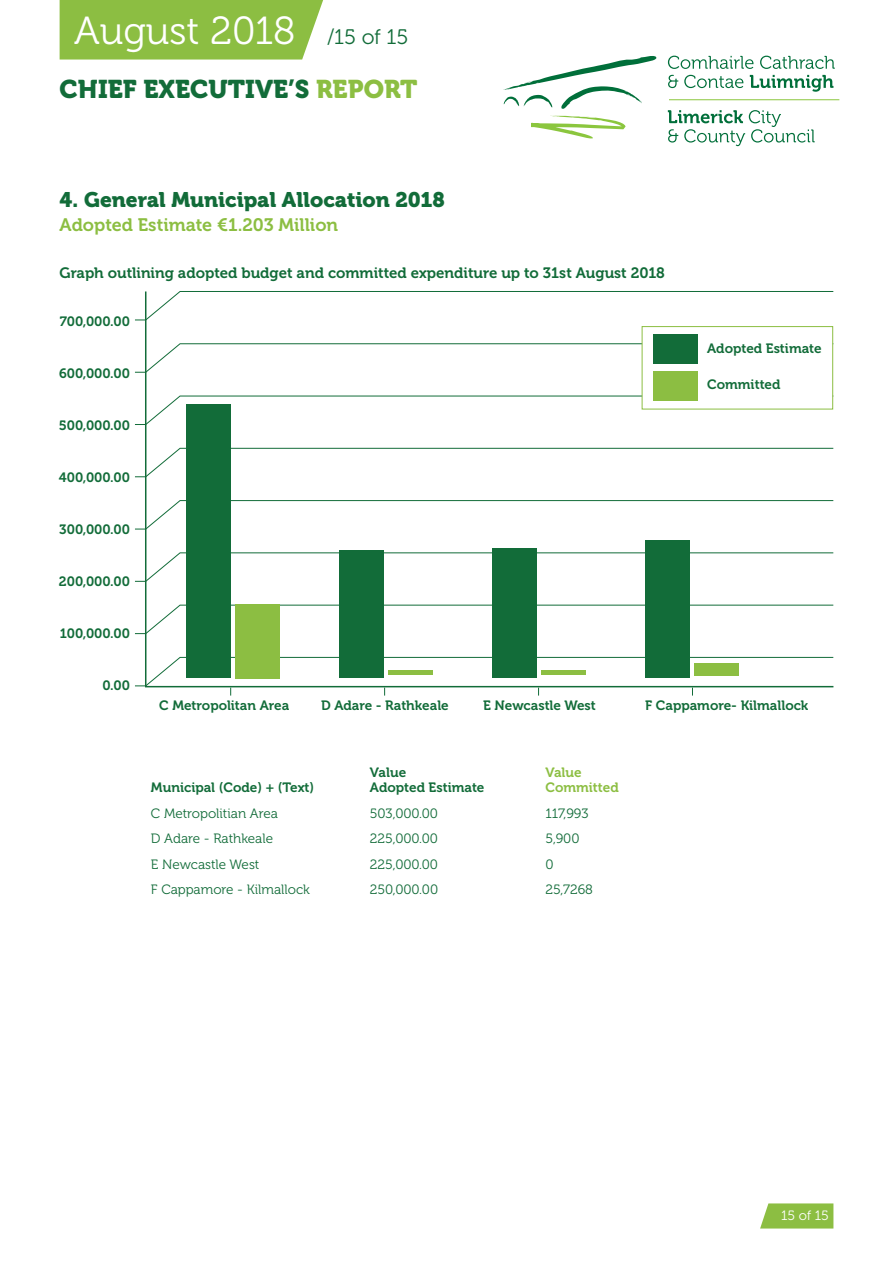
<style>
.page{position:relative;width:893px;height:1263px;background:#fff}
.page>*{position:absolute;margin:0;border:0;box-sizing:border-box;transform-origin:0 0}
.t1{font:39px "Museo 300";color:#fff}
.t2{font:25.5px "Museo 900";color:#126c39}
.t3{font:21px "Museo 900";color:#126c39}
.t4{font:18px "Museo 700";color:#8cbe42}
.t5{font:15px "Museo 700";color:#126c39}
.t6{font:13.5px "Museo 700";color:#126c39}
.t7{font:13.5px "Museo 300";color:#126c39}
.t8{font:13.5px "Museo 700";color:#8cbe42}
.t9{font:13.5px "Museo 300";color:#fff}
.s1{font-size:21px;color:#126c39}
.s2{color:#8cbe42}
</style>
<div class="page">
<svg style="left:503px;top:56px;width:154px;height:53px"></svg>
<svg style="left:531px;top:116px;width:95px;height:23px"></svg>
<svg style="left:668px;top:56px;width:85px;height:13px"></svg>
<svg style="left:760px;top:56px;width:75px;height:13px"></svg>
<svg style="left:668px;top:75px;width:10px;height:13px"></svg>
<svg style="left:684px;top:75px;width:59px;height:13px"></svg>
<svg style="left:750px;top:75px;width:83px;height:17px"></svg>
<svg style="left:668px;top:110px;width:147px;height:36px"></svg>
<hr style="left:669px;top:99px;width:170px;height:1px;background:#8bc63e">
<div style="left:60px;top:0;width:263px;height:60px;background:#8cbe42"></div>
<svg style="left:760px;top:1203px;width:73px;height:25px;background:#94c250"></svg>
<hr style="left:145px;top:291px;width:1px;height:395px;background:#126c39">
<svg style="left:135px;top:291px;width:699px;height:30px"></svg>
<svg style="left:135px;top:343px;width:699px;height:30px"></svg>
<svg style="left:135px;top:395px;width:699px;height:30px"></svg>
<svg style="left:135px;top:448px;width:699px;height:29px"></svg>
<svg style="left:135px;top:500px;width:699px;height:30px"></svg>
<svg style="left:135px;top:552px;width:699px;height:30px"></svg>
<svg style="left:135px;top:604px;width:699px;height:30px"></svg>
<div style="left:186px;top:404px;width:44px;height:274px;background:#126c39"></div>
<div style="left:339px;top:550px;width:44px;height:128px;background:#126c39"></div>
<div style="left:492px;top:549px;width:45px;height:129px;background:#126c39"></div>
<div style="left:645px;top:540px;width:45px;height:138px;background:#126c39"></div>
<div style="left:235px;top:604px;width:45px;height:75px;background:#8cbe42"></div>
<svg style="left:135px;top:657px;width:699px;height:38px"></svg>
<div style="left:642px;top:326px;width:191px;height:83px;background:#fff;border:1px solid #8cbe42"></div>
<div style="left:653px;top:334px;width:44px;height:30px;background:#126c39"></div>
<div style="left:653px;top:371px;width:44px;height:29px;background:#8cbe42"></div>
<h1 class="t1" style="left:74px;top:10px;width:336px">August 2018 <span class="s1">/15 of 15</span></h1>
<h2 class="t2" style="left:60px;top:74px;width:359px">CHIEF EXECUTIVE’S <span class="s2">REPORT</span></h2>
<p class="t3" style="left:60px;top:188px;width:387px">4. General Municipal Allocation 2018</p>
<p class="t4" style="left:60px;top:215px;width:280px">Adopted Estimate €1.203 Million</p>
<p class="t5" style="left:60px;top:265px;width:607px">Graph outlining adopted budget and committed expenditure up to 31st August 2018</p>
<p class="t6" style="left:60px;top:314px;width:72px">700,000.00</p>
<p class="t6" style="left:59px;top:366px;width:73px">600,000.00</p>
<p class="t6" style="left:59px;top:418px;width:73px">500,000.00</p>
<p class="t6" style="left:59px;top:470px;width:73px">400,000.00</p>
<p class="t6" style="left:59px;top:522px;width:72px">300,000.00</p>
<p class="t6" style="left:59px;top:574px;width:73px">200,000.00</p>
<p class="t6" style="left:60px;top:626px;width:72px">100,000.00</p>
<p class="t6" style="left:103px;top:678px;width:29px">0.00</p>
<p class="t6" style="left:707px;top:341px;width:116px">Adopted Estimate</p>
<p class="t6" style="left:707px;top:377px;width:75px">Committed</p>
<p class="t6" style="left:159px;top:698px;width:132px">C Metropolitan Area</p>
<p class="t6" style="left:321px;top:698px;width:129px">D Adare - Rathkeale</p>
<p class="t6" style="left:483px;top:698px;width:114px">E Newcastle West</p>
<p class="t6" style="left:645px;top:698px;width:165px">F Cappamore- Kilmallock</p>
<p class="t6" style="left:370px;top:765px;width:38px">Value</p>
<p class="t8" style="left:545px;top:765px;width:38px">Value</p>
<p class="t6" style="left:151px;top:780px;width:165px">Municipal (Code) + (Text)</p>
<p class="t6" style="left:370px;top:780px;width:116px">Adopted Estimate</p>
<p class="t8" style="left:545px;top:780px;width:75px">Committed</p>
<p class="t7" style="left:151px;top:806px;width:128px">C Metropolitian Area</p>
<p class="t7" style="left:370px;top:806px;width:70px">503,000.00</p>
<p class="t7" style="left:545px;top:806px;width:45px">117,993</p>
<p class="t7" style="left:151px;top:831px;width:124px">D Adare - Rathkeale</p>
<p class="t7" style="left:370px;top:831px;width:70px">225,000.00</p>
<p class="t7" style="left:545px;top:831px;width:36px">5,900</p>
<p class="t7" style="left:151px;top:857px;width:110px">E Newcastle West</p>
<p class="t7" style="left:370px;top:857px;width:70px">225,000.00</p>
<p class="t7" style="left:545px;top:857px;width:10px">0</p>
<p class="t7" style="left:151px;top:882px;width:160px">F Cappamore - Kilmallock</p>
<p class="t7" style="left:370px;top:882px;width:70px">250,000.00</p>
<p class="t7" style="left:545px;top:882px;width:49px">25,7268</p>
<p class="t9" style="left:781px;top:1208px;width:49px">15 of 15</p>
</div>
